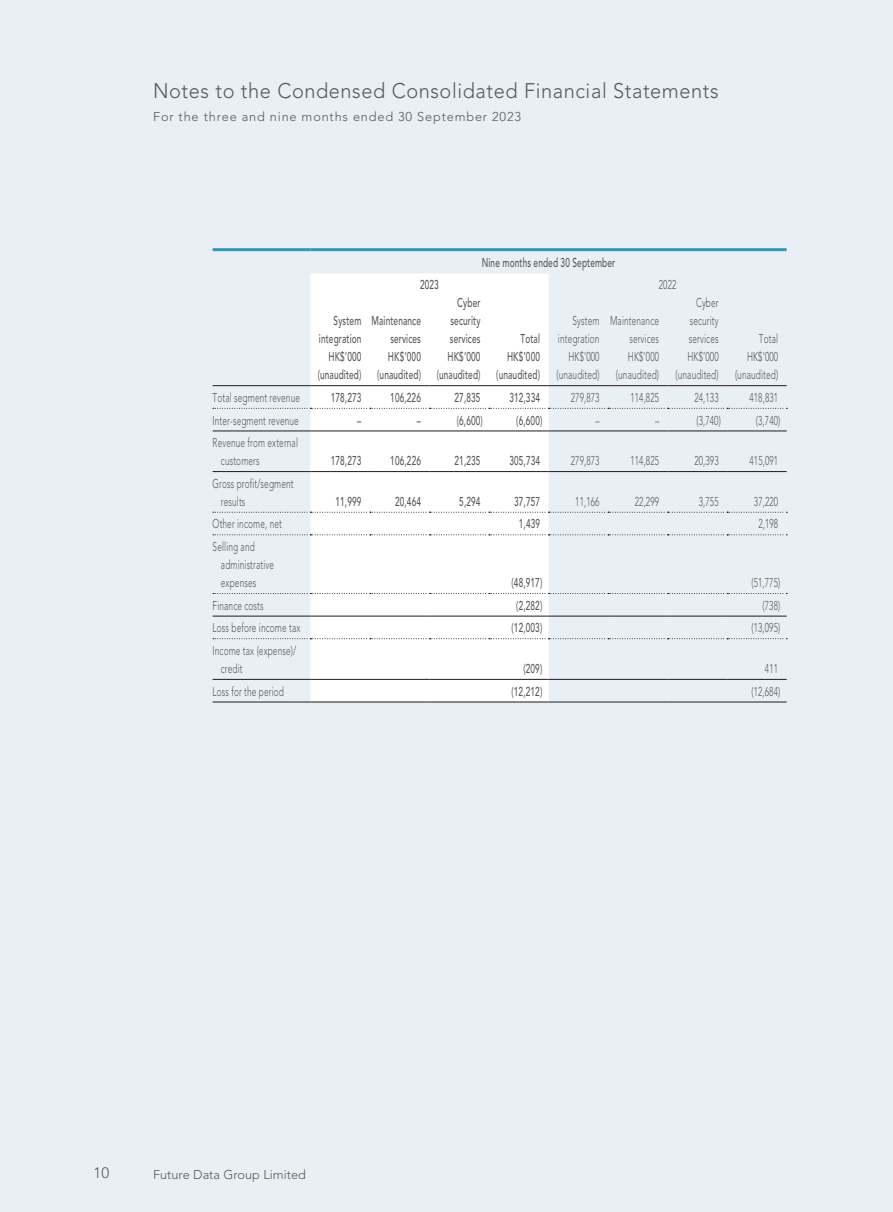
<style>
.page{position:relative;width:893px;height:1212px;background:#e8f0f6}
.page>*{position:absolute;margin:0;border:0;box-sizing:border-box;transform-origin:0 0}
.t1{font:300 21px "Avenir LT Std";letter-spacing:.03em;color:#595857;scale:.95 1}
.t2{font:300 15px "Avenir LT Std";color:#595857}
.t3{font:300 12.75px/18px "Avenir LT Std";letter-spacing:.015em;color:#595857;scale:.65 1}
.t4{font:500 12.75px/18px "Avenir LT Std";letter-spacing:.015em;color:#595857;text-align:right;scale:.65 1}
.t5{font:300 12.75px "Avenir LT Std";letter-spacing:.065em;color:#595857}
.t6{font:300 12.75px "Avenir LT Std";letter-spacing:.015em;color:#595857}
</style>
<div class="page">
<div style="left:310px;top:273px;width:239px;height:429px;background:#fff"></div>
<svg style="left:213px;top:512px;width:574px;height:1px"></svg>
<svg style="left:213px;top:534px;width:574px;height:1px"></svg>
<hr style="left:213px;top:702px;width:97px;height:1px;background:#231916">
<hr style="left:310px;top:702px;width:60px;height:1px;background:#231916">
<hr style="left:549px;top:702px;width:59px;height:1px;background:#231916">
<hr style="left:370px;top:702px;width:59px;height:1px;background:#231916">
<hr style="left:608px;top:702px;width:60px;height:1px;background:#231916">
<hr style="left:429px;top:702px;width:60px;height:1px;background:#231916">
<hr style="left:668px;top:702px;width:59px;height:1px;background:#231916">
<hr style="left:489px;top:702px;width:60px;height:1px;background:#231916">
<hr style="left:727px;top:702px;width:60px;height:1px;background:#231916">
<hr style="left:213px;top:679px;width:97px;height:1px;background:#231916">
<hr style="left:310px;top:679px;width:60px;height:1px;background:#231916">
<hr style="left:370px;top:679px;width:59px;height:1px;background:#231916">
<hr style="left:429px;top:679px;width:60px;height:1px;background:#231916">
<hr style="left:489px;top:679px;width:60px;height:1px;background:#231916">
<hr style="left:549px;top:679px;width:59px;height:1px;background:#231916">
<hr style="left:608px;top:679px;width:60px;height:1px;background:#231916">
<hr style="left:668px;top:679px;width:59px;height:1px;background:#231916">
<hr style="left:727px;top:679px;width:60px;height:1px;background:#231916">
<svg style="left:213px;top:408px;width:574px;height:1px"></svg>
<hr style="left:213px;top:431px;width:97px;height:1px;background:#231916">
<hr style="left:310px;top:431px;width:60px;height:1px;background:#231916">
<hr style="left:370px;top:431px;width:59px;height:1px;background:#231916">
<hr style="left:429px;top:431px;width:60px;height:1px;background:#231916">
<hr style="left:489px;top:431px;width:60px;height:1px;background:#231916">
<hr style="left:549px;top:431px;width:59px;height:1px;background:#231916">
<hr style="left:608px;top:431px;width:60px;height:1px;background:#231916">
<hr style="left:668px;top:431px;width:59px;height:1px;background:#231916">
<hr style="left:727px;top:431px;width:60px;height:1px;background:#231916">
<hr style="left:213px;top:471px;width:97px;height:1px;background:#231916">
<hr style="left:310px;top:471px;width:60px;height:1px;background:#231916">
<hr style="left:370px;top:471px;width:59px;height:1px;background:#231916">
<hr style="left:429px;top:471px;width:60px;height:1px;background:#231916">
<hr style="left:489px;top:471px;width:60px;height:1px;background:#231916">
<hr style="left:549px;top:471px;width:59px;height:1px;background:#231916">
<hr style="left:608px;top:471px;width:60px;height:1px;background:#231916">
<hr style="left:668px;top:471px;width:59px;height:1px;background:#231916">
<hr style="left:727px;top:471px;width:60px;height:1px;background:#231916">
<svg style="left:213px;top:638px;width:574px;height:1px"></svg>
<svg style="left:213px;top:593px;width:574px;height:1px"></svg>
<hr style="left:213px;top:616px;width:97px;height:1px;background:#231916">
<hr style="left:310px;top:616px;width:60px;height:1px;background:#231916">
<hr style="left:370px;top:616px;width:59px;height:1px;background:#231916">
<hr style="left:429px;top:616px;width:60px;height:1px;background:#231916">
<hr style="left:489px;top:616px;width:60px;height:1px;background:#231916">
<hr style="left:549px;top:616px;width:59px;height:1px;background:#231916">
<hr style="left:608px;top:616px;width:60px;height:1px;background:#231916">
<hr style="left:668px;top:616px;width:59px;height:1px;background:#231916">
<hr style="left:727px;top:616px;width:60px;height:1px;background:#231916">
<hr style="left:213px;top:385px;width:97px;height:1px;background:#231916">
<hr style="left:310px;top:385px;width:60px;height:1px;background:#231916">
<hr style="left:370px;top:385px;width:59px;height:1px;background:#231916">
<hr style="left:429px;top:385px;width:60px;height:1px;background:#231916">
<hr style="left:489px;top:385px;width:60px;height:1px;background:#231916">
<hr style="left:549px;top:385px;width:59px;height:1px;background:#231916">
<hr style="left:608px;top:385px;width:60px;height:1px;background:#231916">
<hr style="left:668px;top:385px;width:59px;height:1px;background:#231916">
<hr style="left:727px;top:385px;width:60px;height:1px;background:#231916">
<hr style="left:213px;top:248px;width:97px;height:3px;background:#3398b7">
<hr style="left:310px;top:248px;width:477px;height:3px;background:#3398b7">
<h1 class="t1" style="left:153px;top:79px;width:597px">Notes to the Condensed Consolidated Financial Statements</h1>
<p class="t5" style="left:153px;top:109px;width:370px">For the three and nine months ended 30 September 2023</p>
<p class="t4" style="left:482px;top:254px;width:207px">Nine months ended 30 September</p>
<p class="t4" style="left:420px;top:276px;width:30px">2023</p>
<p class="t3" style="left:659px;top:276px;width:29px">2022</p>
<p class="t4" style="left:319px;top:312px;width:67px">System integration</p>
<p class="t4" style="left:371px;top:312px;width:78px">Maintenance services</p>
<p class="t4" style="left:450px;top:294px;width:49px;text-align:center">Cyber security services</p>
<p class="t4" style="left:520px;top:330px;width:32px">Total</p>
<p class="t3" style="left:558px;top:312px;width:66px;text-align:right">System integration</p>
<p class="t3" style="left:610px;top:312px;width:77px;text-align:right">Maintenance services</p>
<p class="t3" style="left:689px;top:294px;width:47px;text-align:center">Cyber security services</p>
<p class="t3" style="left:759px;top:330px;width:31px">Total</p>
<p class="t4" style="left:328px;top:348px;width:52px">HK$’000</p>
<p class="t4" style="left:388px;top:348px;width:52px">HK$’000</p>
<p class="t4" style="left:447px;top:348px;width:52px">HK$’000</p>
<p class="t4" style="left:507px;top:348px;width:52px">HK$’000</p>
<p class="t3" style="left:568px;top:348px;width:49px">HK$’000</p>
<p class="t3" style="left:628px;top:348px;width:49px">HK$’000</p>
<p class="t3" style="left:687px;top:348px;width:49px">HK$’000</p>
<p class="t3" style="left:747px;top:348px;width:49px">HK$’000</p>
<p class="t4" style="left:318px;top:366px;width:344px">(unaudited) (unaudited) (unaudited) (unaudited)</p>
<p class="t3" style="left:556px;top:366px;width:68px">(unaudited)</p>
<p class="t3" style="left:616px;top:366px;width:68px">(unaudited)</p>
<p class="t3" style="left:675px;top:366px;width:68px">(unaudited)</p>
<p class="t3" style="left:735px;top:366px;width:68px">(unaudited)</p>
<p class="t3" style="left:213px;top:389px;width:136px">Total segment revenue</p>
<p class="t4" style="left:331px;top:389px;width:49px">178,273</p>
<p class="t4" style="left:390px;top:389px;width:49px">106,226</p>
<p class="t4" style="left:455px;top:389px;width:41px">27,835</p>
<p class="t4" style="left:509px;top:389px;width:49px">312,334</p>
<p class="t3" style="left:571px;top:389px;width:46px">279,873</p>
<p class="t3" style="left:630px;top:389px;width:46px">114,825</p>
<p class="t3" style="left:694px;top:389px;width:39px">24,133</p>
<p class="t3" style="left:749px;top:389px;width:46px">418,831</p>
<p class="t3" style="left:213px;top:411px;width:134px">Inter-segment revenue</p>
<p class="t4" style="left:357px;top:411px;width:8px">–</p>
<p class="t4" style="left:417px;top:411px;width:8px">–</p>
<p class="t4" style="left:457px;top:411px;width:42px">(6,600)</p>
<p class="t4" style="left:516px;top:411px;width:42px">(6,600)</p>
<p class="t3" style="left:595px;top:411px;width:8px">–</p>
<p class="t3" style="left:655px;top:411px;width:8px">–</p>
<p class="t3" style="left:696px;top:411px;width:39px">(3,740)</p>
<p class="t3" style="left:756px;top:411px;width:39px">(3,740)</p>
<p class="t3" style="left:221px;top:434px;width:120px;text-indent:-8px">Revenue from external customers</p>
<p class="t4" style="left:331px;top:452px;width:49px">178,273</p>
<p class="t4" style="left:390px;top:452px;width:49px">106,226</p>
<p class="t4" style="left:455px;top:452px;width:41px">21,235</p>
<p class="t4" style="left:509px;top:452px;width:49px">305,734</p>
<p class="t3" style="left:571px;top:452px;width:46px">279,873</p>
<p class="t3" style="left:630px;top:452px;width:46px">114,825</p>
<p class="t3" style="left:694px;top:452px;width:39px">20,393</p>
<p class="t3" style="left:749px;top:452px;width:46px">415,091</p>
<p class="t3" style="left:221px;top:474px;width:113px;text-indent:-8px">Gross profit/segment results</p>
<p class="t4" style="left:335px;top:493px;width:41px">11,999</p>
<p class="t4" style="left:395px;top:493px;width:41px">20,464</p>
<p class="t4" style="left:459px;top:493px;width:34px">5,294</p>
<p class="t4" style="left:514px;top:493px;width:41px">37,757</p>
<p class="t3" style="left:575px;top:492px;width:39px">11,166</p>
<p class="t3" style="left:635px;top:492px;width:39px">22,299</p>
<p class="t3" style="left:699px;top:492px;width:32px">3,755</p>
<p class="t3" style="left:754px;top:492px;width:39px">37,220</p>
<p class="t3" style="left:213px;top:515px;width:108px">Other income, net</p>
<p class="t4" style="left:519px;top:515px;width:34px">1,439</p>
<p class="t3" style="left:758px;top:515px;width:32px">2,198</p>
<p class="t3" style="left:221px;top:538px;width:83px;text-indent:-8px">Selling and administrative expenses</p>
<p class="t4" style="left:511px;top:574px;width:49px">(48,917)</p>
<p class="t3" style="left:751px;top:574px;width:46px">(51,775)</p>
<p class="t3" style="left:213px;top:596px;width:80px">Finance costs</p>
<p class="t4" style="left:516px;top:597px;width:42px">(2,282)</p>
<p class="t3" style="left:763px;top:596px;width:29px">(738)</p>
<p class="t3" style="left:213px;top:619px;width:137px">Loss before income tax</p>
<p class="t4" style="left:511px;top:619px;width:49px">(12,003)</p>
<p class="t3" style="left:751px;top:619px;width:46px">(13,095)</p>
<p class="t3" style="left:221px;top:642px;width:117px;text-indent:-8px">Income tax (expense)/ credit</p>
<p class="t4" style="left:523px;top:660px;width:31px">(209)</p>
<p class="t3" style="left:765px;top:660px;width:22px">411</p>
<p class="t3" style="left:213px;top:682px;width:111px">Loss for the period</p>
<p class="t4" style="left:511px;top:682px;width:49px">(12,212)</p>
<p class="t3" style="left:751px;top:682px;width:46px">(12,684)</p>
<p class="t2" style="left:94px;top:1164px;width:17px">10</p>
<p class="t6" style="left:153px;top:1167px;width:154px">Future Data Group Limited</p>
</div>
